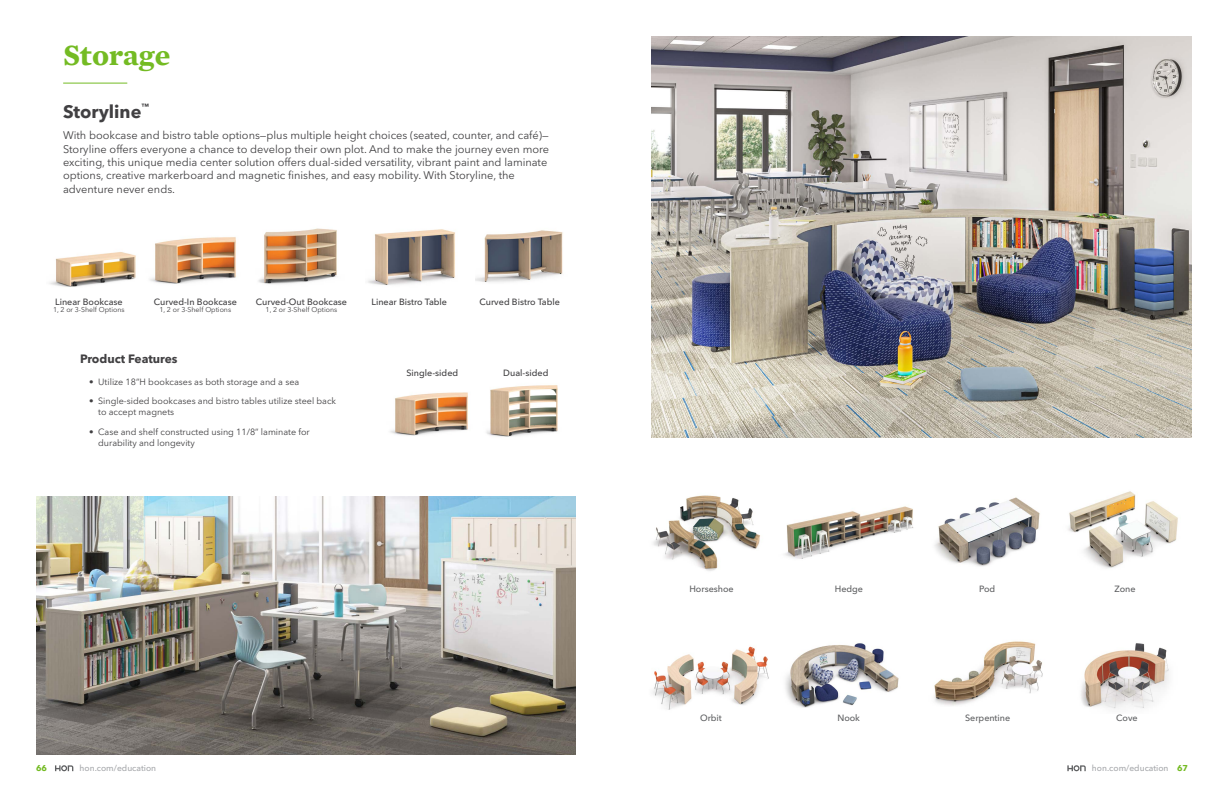
<style>
.page{position:relative;width:1224px;height:792px;background:#fff}
.page>*{position:absolute;margin:0;border:0;box-sizing:border-box;transform-origin:0 0}
.t1{font:700 30px "Mercury Text G1";color:#74bb23}
.t2{font:700 18px "Avenir Next LT Pro";color:#414042}
.t3{font:700 12px "Avenir Next LT Pro";color:#414042}
.t4{font:11px/13.2px "Avenir Next LT Pro";color:#414042}
.t5{font:9px/10.8px "Avenir Next LT Pro";color:#414042}
.t6{font:500 9px "Avenir Next LT Pro";color:#414042}
.t7{font:500 9px "Avenir Next LT Pro";color:#5f6062}
.t8{font:500 8.5px "Avenir Next LT Pro";color:#a7a9ac}
.t9{font:700 8.5px "Avenir Next LT Pro";color:#74bb23}
.t10{font:700 7.6px "Avenir Next LT Pro";color:#414042}
.t11{font:7px "Avenir Next LT Pro";color:#414042}
.s1{font-weight:700;color:#74bb23}
</style>
<div class="page">
<svg style="left:55px;top:765px;width:18px;height:6px"></svg>
<svg style="left:1067px;top:765px;width:19px;height:6px"></svg>
<hr style="left:63px;top:83px;width:64px;height:1px;background:#74bb23">
<img style="left:36px;top:497px;width:540px;height:258px">
<img style="left:652px;top:36px;width:540px;height:401px">
<img style="left:49px;top:252px;width:87px;height:35px">
<img style="left:150px;top:237px;width:86px;height:47px">
<img style="left:368px;top:229px;width:87px;height:56px">
<img style="left:475px;top:230px;width:88px;height:52px">
<img style="left:258px;top:228px;width:79px;height:56px">
<img style="left:486px;top:385px;width:72px;height:52px">
<img style="left:390px;top:392px;width:78px;height:44px">
<img style="left:653px;top:646px;width:116px;height:64px">
<img style="left:933px;top:641px;width:110px;height:65px">
<img style="left:1081px;top:643px;width:88px;height:66px">
<img style="left:785px;top:643px;width:114px;height:65px">
<img style="left:653px;top:495px;width:107px;height:76px">
<img style="left:784px;top:506px;width:130px;height:53px">
<img style="left:934px;top:497px;width:106px;height:70px">
<img style="left:1068px;top:491px;width:110px;height:78px">
<h1 class="t1" style="left:63px;top:33px;width:109px">Storage</h1>
<h2 class="t2" style="left:63px;top:100px;width:80px">Storyline</h2>
<p class="t10" style="left:141px;top:102px;width:9px">™</p>
<p class="t4" style="left:63px;top:129px;width:488px">With bookcase and bistro table options—plus multiple height choices (seated, counter, and café)— Storyline offers everyone a chance to develop their own plot. And to make the journey even more exciting, this unique media center solution offers dual-sided versatility, vibrant paint and laminate options, creative markerboard and magnetic finishes, and easy mobility. With Storyline, the</p>
<p class="t4" style="left:63px;top:183px;width:114px">adventure never ends.</p>
<p class="t6" style="left:55px;top:296px;width:69px">Linear Bookcase</p>
<p class="t11" style="left:53px;top:306px;width:73px">1, 2 or 3-Shelf Options</p>
<p class="t6" style="left:154px;top:296px;width:85px">Curved-In Bookcase</p>
<p class="t11" style="left:160px;top:306px;width:73px">1, 2 or 3-Shelf Options</p>
<p class="t3" style="left:80px;top:352px;width:99px">Product Features</p>
<p class="t6" style="left:256px;top:296px;width:93px">Curved-Out Bookcase</p>
<p class="t11" style="left:266px;top:306px;width:73px">1, 2 or 3-Shelf Options</p>
<p class="t5" style="left:89px;top:376px;width:212px">• Utilize 18”H bookcases as both storage and a sea</p>
<p class="t5" style="left:98px;top:396px;width:239px;text-indent:-9px">• Single-sided bookcases and bistro tables utilize steel back to accept magnets</p>
<p class="t5" style="left:98px;top:426px;width:213px;text-indent:-9px">• Case and shelf constructed using 11/8” laminate for durability and longevity</p>
<p class="t6" style="left:371px;top:296px;width:77px">Linear Bistro Table</p>
<p class="t6" style="left:479px;top:296px;width:82px">Curved Bistro Table</p>
<p class="t6" style="left:407px;top:368px;width:53px">Single-sided</p>
<p class="t6" style="left:503px;top:368px;width:47px">Dual-sided</p>
<p class="t7" style="left:689px;top:584px;width:46px">Horseshoe</p>
<p class="t7" style="left:835px;top:584px;width:30px">Hedge</p>
<p class="t7" style="left:979px;top:584px;width:17px">Pod</p>
<p class="t7" style="left:1114px;top:584px;width:23px">Zone</p>
<p class="t7" style="left:700px;top:712px;width:23px">Orbit</p>
<p class="t7" style="left:837px;top:712px;width:24px">Nook</p>
<p class="t7" style="left:965px;top:712px;width:47px">Serpentine</p>
<p class="t7" style="left:1116px;top:712px;width:23px">Cove</p>
<p class="t9" style="left:36px;top:763px;width:12px">66</p>
<p class="t8" style="left:80px;top:763px;width:78px">hon.com/education</p>
<p class="t8" style="left:1092px;top:763px;width:98px">hon.com/education <span class="s1">67</span></p>
</div>
